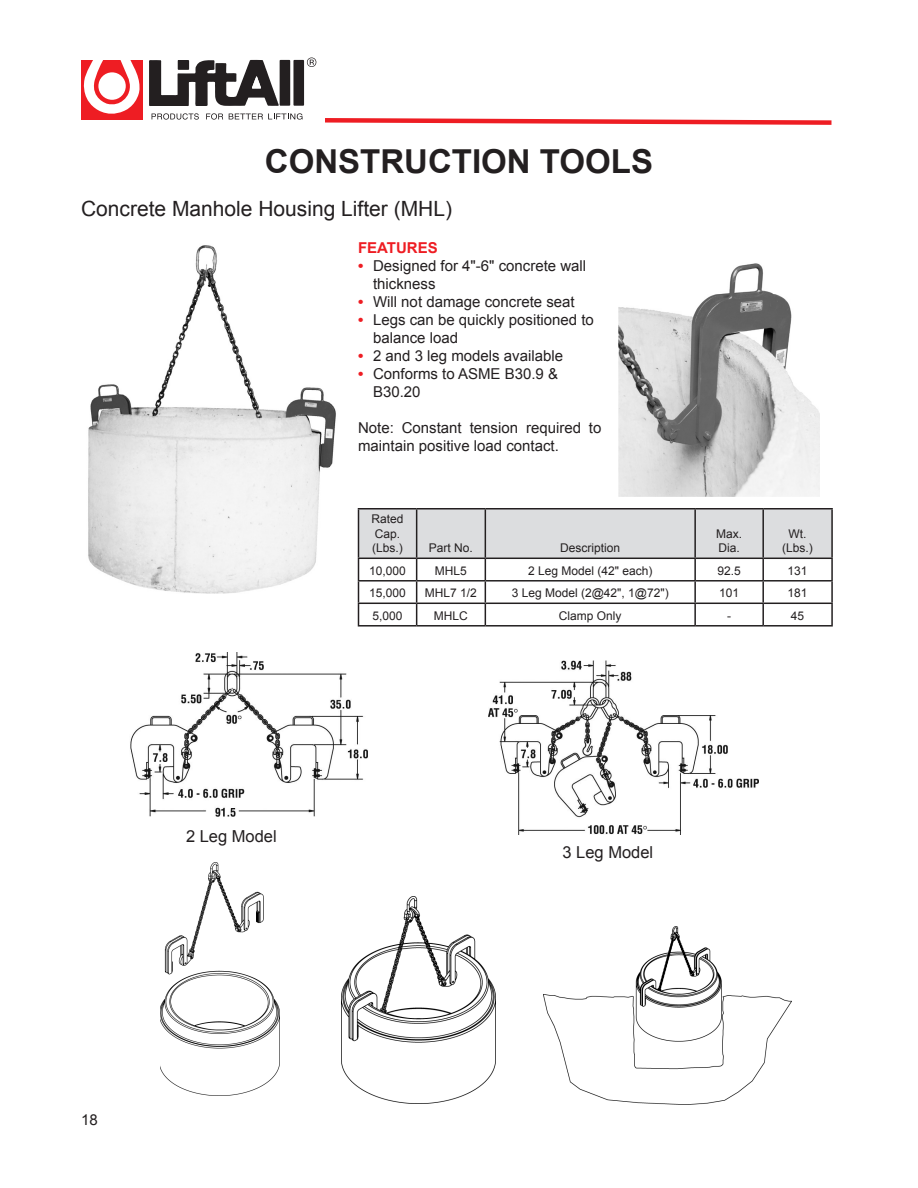
<style>
.page{position:relative;width:918px;height:1188px;background:#fff}
.page>*{position:absolute;margin:0;border:0;box-sizing:border-box;transform-origin:0 0}
.heading{font:700 33px "Arial";color:#231f20}
.heading-2{font:21px "Arial";color:#231f20}
.t1{font:16.5px "Arial";color:#231f20}
.heading-3{font:15px/18px "Arial";color:#231f20}
.heading-4{font:700 15px "Arial";color:#ee1d23}
.t2{font:12px "Arial";color:#231f20}
.s1{font-weight:700;color:#ee1d23}
</style>
<div class="page">
<svg style="left:325px;top:118px;width:507px;height:7px"></svg>
<div style="left:81px;top:60px;width:62px;height:60px;background:#ee1d23"></div>
<svg style="left:149px;top:60px;width:130px;height:46px"></svg>
<svg style="left:152px;top:113px;width:47px;height:7px"></svg>
<svg style="left:206px;top:113px;width:17px;height:7px"></svg>
<svg style="left:229px;top:113px;width:74px;height:7px"></svg>
<svg style="left:307px;top:58px;width:9px;height:9px"></svg>
<svg style="left:83px;top:60px;width:57px;height:54px"></svg>
<div style="left:178px;top:61px;width:10px;height:8px;background:#231f20"></div>
<div style="left:178px;top:60px;width:11px;height:10px;border:1px solid #231f20"></div>
<div style="left:280px;top:60px;width:10px;height:46px;background:#231f20"></div>
<div style="left:294px;top:61px;width:9px;height:44px;background:#231f20"></div>
<div style="left:293px;top:60px;width:11px;height:46px;border:2px solid #231f20"></div>
<hr style="left:763px;top:558px;width:70px;height:1px;background:#231f20">
<hr style="left:831px;top:559px;width:2px;height:21px;background:#231f20">
<hr style="left:763px;top:580px;width:70px;height:2px;background:#231f20">
<hr style="left:831px;top:582px;width:2px;height:21px;background:#231f20">
<svg style="left:358px;top:510px;width:474px;height:115px"></svg>
<hr style="left:695px;top:603px;width:68px;height:1px;background:#231f20">
<hr style="left:694px;top:604px;width:2px;height:21px;background:#231f20">
<hr style="left:763px;top:603px;width:70px;height:1px;background:#231f20">
<hr style="left:762px;top:604px;width:2px;height:21px;background:#231f20">
<hr style="left:831px;top:604px;width:2px;height:21px;background:#231f20">
<hr style="left:358px;top:625px;width:59px;height:2px;background:#231f20">
<hr style="left:695px;top:625px;width:68px;height:2px;background:#231f20">
<hr style="left:763px;top:625px;width:70px;height:2px;background:#231f20">
<hr style="left:358px;top:508px;width:59px;height:2px;background:#231f20">
<hr style="left:358px;top:510px;width:1px;height:48px;background:#231f20">
<hr style="left:417px;top:508px;width:68px;height:2px;background:#231f20">
<hr style="left:416px;top:510px;width:1px;height:48px;background:#231f20">
<hr style="left:417px;top:558px;width:68px;height:1px;background:#231f20">
<hr style="left:417px;top:580px;width:68px;height:2px;background:#231f20">
<hr style="left:417px;top:603px;width:68px;height:1px;background:#231f20">
<hr style="left:417px;top:625px;width:68px;height:2px;background:#231f20">
<hr style="left:485px;top:508px;width:210px;height:2px;background:#231f20">
<hr style="left:485px;top:510px;width:1px;height:48px;background:#231f20">
<hr style="left:485px;top:558px;width:210px;height:1px;background:#231f20">
<hr style="left:485px;top:580px;width:210px;height:2px;background:#231f20">
<hr style="left:485px;top:603px;width:210px;height:1px;background:#231f20">
<hr style="left:485px;top:625px;width:210px;height:2px;background:#231f20">
<hr style="left:695px;top:508px;width:68px;height:2px;background:#231f20">
<hr style="left:694px;top:510px;width:2px;height:48px;background:#231f20">
<hr style="left:763px;top:508px;width:70px;height:2px;background:#231f20">
<hr style="left:762px;top:510px;width:2px;height:48px;background:#231f20">
<hr style="left:831px;top:510px;width:2px;height:48px;background:#231f20">
<img style="left:88px;top:245px;width:248px;height:349px">
<img style="left:618px;top:263px;width:202px;height:233px">
<img style="left:130px;top:652px;width:238px;height:165px">
<img style="left:488px;top:660px;width:271px;height:175px">
<img style="left:342px;top:896px;width:154px;height:208px">
<img style="left:160px;top:862px;width:119px;height:233px">
<img style="left:544px;top:926px;width:248px;height:179px">
<p class="heading" style="left:265px;top:139px;width:390px">CONSTRUCTION TOOLS</p>
<p class="heading-2" style="left:81px;top:195px;width:373px">Concrete Manhole Housing Lifter (MHL)</p>
<p class="heading-4" style="left:358px;top:238px;width:81px">FEATURES</p>
<p class="heading-3" style="left:373px;top:257px;width:215px;text-indent:-15px"><span class="s1">•</span> Designed for 4"-6" concrete wall thickness</p>
<p class="heading-3" style="left:358px;top:293px;width:218px"><span class="s1">•</span> Will not damage concrete seat</p>
<p class="heading-3" style="left:373px;top:311px;width:222px;text-indent:-15px"><span class="s1">•</span> Legs can be quickly positioned to balance load</p>
<p class="heading-3" style="left:358px;top:347px;width:207px"><span class="s1">•</span> 2 and 3 leg models available</p>
<p class="heading-3" style="left:373px;top:365px;width:187px;text-indent:-15px"><span class="s1">•</span> Conforms to ASME B30.9 &amp;<br>B30.20</p>
<p class="heading-3" style="left:358px;top:419px;width:245px">Note: Constant tension required to maintain positive load contact.</p>
<p class="t2" style="left:372px;top:511px;width:34px">Rated</p>
<p class="t2" style="left:375px;top:526px;width:27px">Cap.</p>
<p class="t2" style="left:372px;top:540px;width:32px">(Lbs.)</p>
<p class="t2" style="left:429px;top:540px;width:46px">Part No.</p>
<p class="t2" style="left:560px;top:540px;width:62px">Description</p>
<p class="t2" style="left:716px;top:526px;width:28px">Max.</p>
<p class="t2" style="left:718px;top:540px;width:23px">Dia.</p>
<p class="t2" style="left:789px;top:526px;width:19px">Wt.</p>
<p class="t2" style="left:782px;top:540px;width:32px">(Lbs.)</p>
<p class="t1" style="left:186px;top:825px;width:92px">2 Leg Model</p>
<p class="t2" style="left:369px;top:563px;width:38px">10,000</p>
<p class="t2" style="left:435px;top:563px;width:34px">MHL5</p>
<p class="t2" style="left:528px;top:563px;width:126px">2 Leg Model (42" each)</p>
<p class="t2" style="left:717px;top:563px;width:25px">92.5</p>
<p class="t2" style="left:788px;top:563px;width:22px">131</p>
<p class="t2" style="left:369px;top:585px;width:38px">15,000</p>
<p class="t2" style="left:425px;top:585px;width:54px">MHL7 1/2</p>
<p class="t2" style="left:512px;top:585px;width:158px">3 Leg Model (2@42", 1@72")</p>
<p class="t2" style="left:719px;top:585px;width:22px">101</p>
<p class="t2" style="left:788px;top:585px;width:22px">181</p>
<p class="t2" style="left:373px;top:608px;width:32px">5,000</p>
<p class="t2" style="left:434px;top:608px;width:35px">MHLC</p>
<p class="t2" style="left:559px;top:608px;width:64px">Clamp Only</p>
<p class="t2" style="left:727px;top:608px;width:5px">-</p>
<p class="t2" style="left:791px;top:608px;width:15px">45</p>
<p class="t1" style="left:562px;top:841px;width:92px">3 Leg Model</p>
<p class="heading-3" style="left:81px;top:1111px;width:18px">18</p>
</div>
